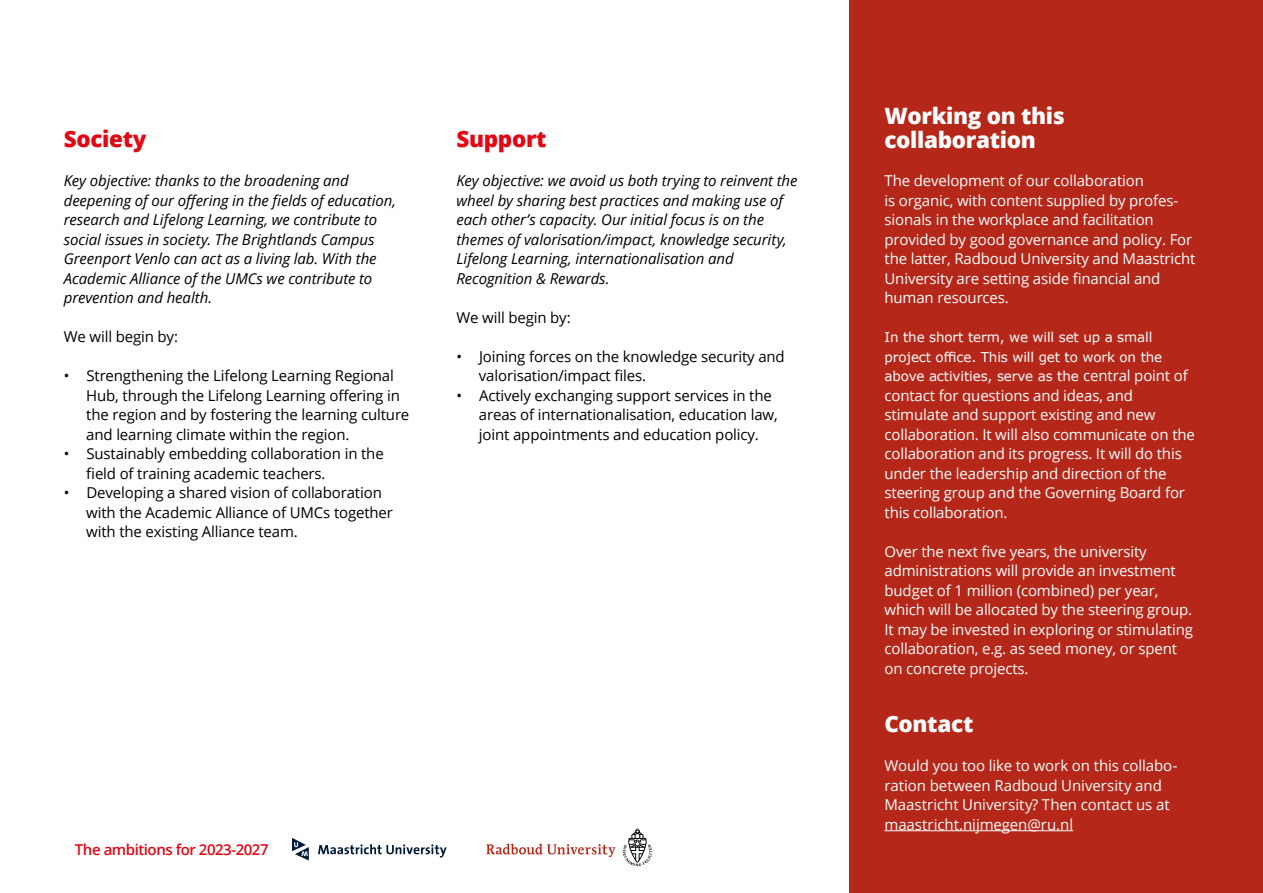
<style>
.page{position:relative;width:1263px;height:893px;background:#fff}
.page>*{position:absolute;margin:0;border:0;box-sizing:border-box;transform-origin:0 0}
.t1{font:800 22.5px/24px "Open Sans";letter-spacing:-.015em;color:#fff}
.t2{font:800 22.5px "Open Sans";letter-spacing:-.015em;color:#e30613}
.t3{font:15px/19.5px "Open Sans";letter-spacing:-.01em;color:#fff}
.t4{font:15px/19.5px "Open Sans";letter-spacing:-.01em;color:#000}
.t5{font:italic 15px/19.5px "Open Sans";letter-spacing:-.005em;color:#000}
.t6{font:600 15px "Open Sans";letter-spacing:-.03em;color:#e30613}
.t7{font:13.5px/19.5px "Verdana";letter-spacing:-.01em;color:#fff}
.s1{font-family:"Open Sans";font-size:15px}
</style>
<div class="page">
<div style="left:849px;top:0;width:414px;height:893px;background:#b52718"></div>
<hr style="left:884px;top:830px;width:189px;height:1px;background:#fff">
<svg style="left:486px;top:844px;width:129px;height:13px"></svg>
<svg style="left:623px;top:829px;width:29px;height:37px"></svg>
<svg style="left:318px;top:844px;width:129px;height:13px"></svg>
<svg style="left:292px;top:838px;width:17px;height:22px"></svg>
<h1 class="t2" style="left:64px;top:122px;width:84px">Society</h1>
<p class="t5" style="left:64px;top:170px;width:334px">Key objective: thanks to the broadening and deepening of our offering in the fields of education, research and Lifelong Learning, we contribute to social issues in society. The Brightlands Campus Greenport Venlo can act as a living lab. With the Academic Alliance of the UMCs we contribute to prevention and health.</p>
<p class="t4" style="left:64px;top:326px;width:116px">We will begin by:</p>
<p class="t4" style="left:86px;top:365px;width:325px;text-indent:-22px">• Strengthening the Lifelong Learning Regional Hub, through the Lifelong Learning offering in the region and by fostering the learning culture and learning climate within the region.</p>
<p class="t4" style="left:86px;top:443px;width:299px;text-indent:-22px">• Sustainably embedding collaboration in the field of training academic teachers.</p>
<p class="t4" style="left:86px;top:482px;width:308px;text-indent:-22px">• Developing a shared vision of collaboration with the Academic Alliance of UMCs together with the existing Alliance team.</p>
<h1 class="t2" style="left:456px;top:122px;width:92px">Support</h1>
<p class="t5" style="left:456px;top:170px;width:343px">Key objective: we avoid us both trying to reinvent the wheel by sharing best practices and making use of each other’s capacity. Our initial focus is on the themes of valorisation/impact, knowledge security, Lifelong Learning, internationalisation and Recognition &amp; Rewards.</p>
<p class="t4" style="left:456px;top:307px;width:116px">We will begin by:</p>
<p class="t4" style="left:479px;top:346px;width:307px;text-indent:-22px">• Joining forces on the knowledge security and valorisation/impact files.</p>
<p class="t4" style="left:479px;top:385px;width:300px;text-indent:-22px">• Actively exchanging support services in the areas of internationalisation, education law, joint appointments and education policy.</p>
<p class="t6" style="left:75px;top:839px;width:195px">The ambitions for 2023-2027</p>
<h1 class="t1" style="left:884px;top:103px;width:182px">Working on this collaboration</h1>
<p class="t3" style="left:884px;top:170px;width:312px">The development of our collaboration<br>is organic, with content supplied by profes&shy;sionals in the workplace and facilitation provided by good governance and policy. For the latter, Radboud University and Maastricht University are setting aside financial and human resources.</p>
<p class="t7" style="left:884px;top:328px;width:305px">In the short term, we will set up a small project office. This will get to work on the above activities, serve as the <span class="s1">central point of</span></p>
<p class="t3" style="left:884px;top:385px;width:312px">contact for questions and ideas, and stimulate and support existing and new collaboration. It will also communicate on the collaboration and its progress. It will do this under the leadership and direction of the steering group and the Governing Board for this collaboration.</p>
<p class="t3" style="left:884px;top:541px;width:310px">Over the next five years, the university administrations will provide an investment budget of 1 million (combined) per year, which will be allocated by the steering group.<br>It may be invested in exploring or stimulating collaboration, e.g. as seed money, or spent on concrete projects.</p>
<h1 class="t1" style="left:884px;top:711px;width:90px">Contact</h1>
<p class="t3" style="left:884px;top:755px;width:295px">Would you too like to work on this collabo&shy;ration between Radboud University and Maastricht University? Then contact us at maastricht.nijmegen@ru.nl</p>
</div>
